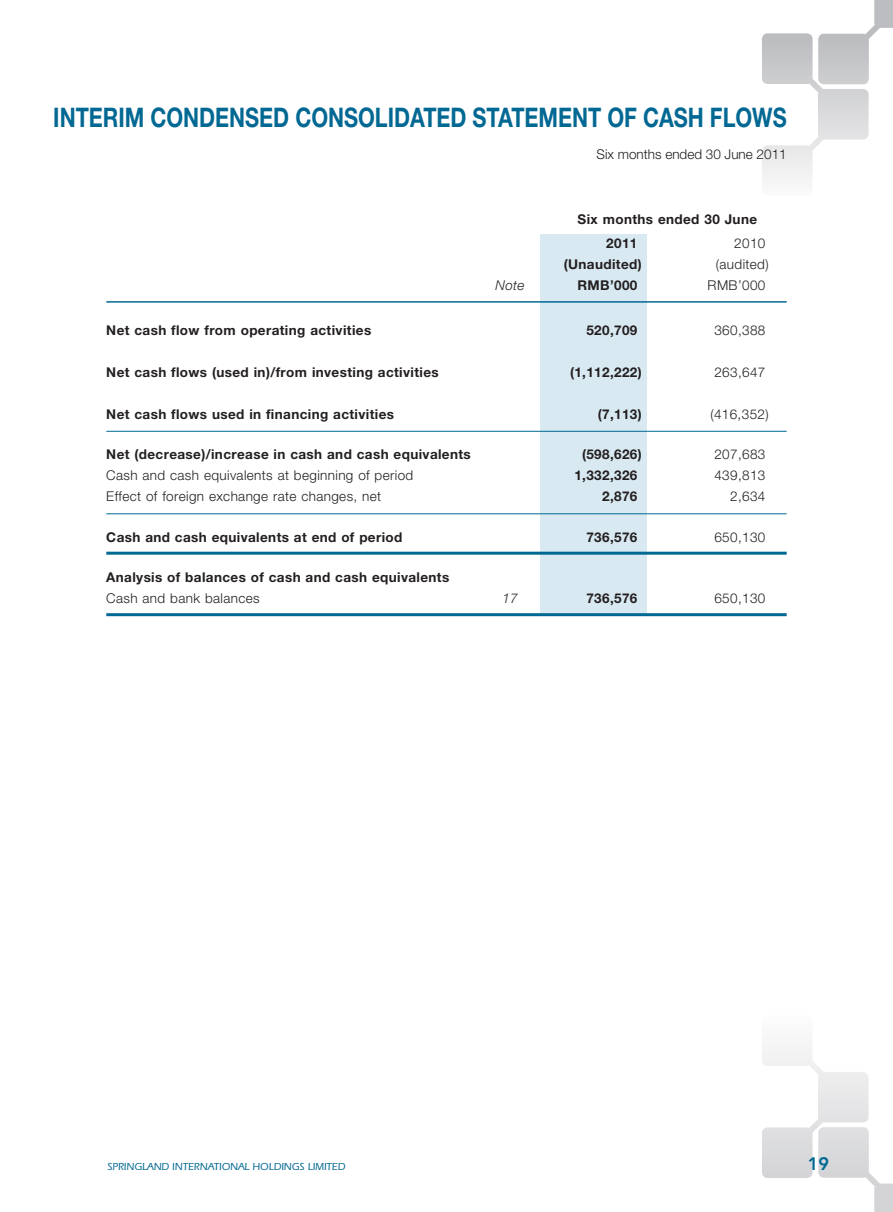
<style>
.page{position:relative;width:893px;height:1212px;background:#fff}
.page>*{position:absolute;margin:0;border:0;box-sizing:border-box;transform-origin:0 0}
.t1{font:700 27px "Helvetica Neue LT Std";color:#006893;scale:.8 1}
.t2{font:800 18px "Avenir LT Std";color:#006893}
.t3{font:700 13.5px/24px "Helvetica Neue LT Std";letter-spacing:.03em;color:#231f20}
.t4{font:300 13.5px "Helvetica Neue LT Std";letter-spacing:.03em;color:#231f20}
.t5{font:300 13.5px "Helvetica Neue LT Std";color:#231f20}
.t6{font:italic 300 13.5px "Helvetica Neue LT Std";letter-spacing:.03em;color:#231f20}
.t7{font:500 10.5px "ITC Eras Std";color:#006893}
</style>
<div class="page">
<svg style="left:762px;top:1047px;width:131px;height:165px"></svg>
<svg style="left:762px;top:0;width:131px;height:180px"></svg>
<div style="left:540px;top:234px;width:106px;height:381px;background:#d8e9f1"></div>
<hr style="left:106px;top:301px;width:681px;height:2px;background:#006893">
<hr style="left:106px;top:431px;width:681px;height:1px;background:#006893">
<hr style="left:106px;top:513px;width:681px;height:1px;background:#006893">
<hr style="left:106px;top:552px;width:681px;height:3px;background:#006893">
<hr style="left:106px;top:613px;width:681px;height:3px;background:#006893">
<h1 class="t1" style="left:53px;top:101px;width:918px">INTERIM CONDENSED CONSOLIDATED STATEMENT OF CASH FLOWS</h1>
<p class="t5" style="left:597px;top:146px;width:192px">Six months ended 30 June 2011</p>
<p class="t3" style="left:606px;top:207px;width:152px;text-indent:-29px">Six months ended 30 June<br>2011</p>
<p class="t4" style="left:734px;top:235px;width:33px">2010</p>
<p class="t3" style="left:564px;top:252px;width:80px">(Unaudited)</p>
<p class="t4" style="left:716px;top:256px;width:54px">(audited)</p>
<p class="t6" style="left:495px;top:277px;width:31px">Note</p>
<p class="t3" style="left:577px;top:273px;width:62px">RMB’000</p>
<p class="t4" style="left:708px;top:277px;width:59px">RMB’000</p>
<p class="t3" style="left:106px;top:318px;width:266px">Net cash flow from operating activities</p>
<p class="t3" style="left:586px;top:318px;width:53px">520,709</p>
<p class="t4" style="left:714px;top:322px;width:53px">360,388</p>
<p class="t3" style="left:106px;top:360px;width:334px">Net cash flows (used in)/from investing activities</p>
<p class="t3" style="left:570px;top:360px;width:73px">(1,112,222)</p>
<p class="t4" style="left:714px;top:364px;width:53px">263,647</p>
<p class="t3" style="left:106px;top:402px;width:289px">Net cash flows used in financing activities</p>
<p class="t3" style="left:598px;top:402px;width:46px">(7,113)</p>
<p class="t4" style="left:710px;top:406px;width:60px">(416,352)</p>
<p class="t3" style="left:106px;top:442px;width:366px">Net (decrease)/increase in cash and cash equivalents</p>
<p class="t3" style="left:582px;top:442px;width:61px">(598,626)</p>
<p class="t4" style="left:714px;top:446px;width:53px">207,683</p>
<p class="t4" style="left:106px;top:467px;width:308px">Cash and cash equivalents at beginning of period</p>
<p class="t3" style="left:574px;top:463px;width:65px">1,332,326</p>
<p class="t4" style="left:714px;top:467px;width:53px">439,813</p>
<p class="t4" style="left:106px;top:488px;width:276px">Effect of foreign exchange rate changes, net</p>
<p class="t3" style="left:602px;top:484px;width:37px">2,876</p>
<p class="t4" style="left:730px;top:488px;width:37px">2,634</p>
<p class="t3" style="left:106px;top:525px;width:298px">Cash and cash equivalents at end of period</p>
<p class="t3" style="left:586px;top:525px;width:53px">736,576</p>
<p class="t4" style="left:714px;top:529px;width:53px">650,130</p>
<p class="t3" style="left:106px;top:565px;width:345px">Analysis of balances of cash and cash equivalents</p>
<p class="t4" style="left:106px;top:590px;width:155px">Cash and bank balances</p>
<p class="t6" style="left:502px;top:590px;width:17px">17</p>
<p class="t3" style="left:586px;top:586px;width:53px">736,576</p>
<p class="t4" style="left:714px;top:590px;width:53px">650,130</p>
<p class="t7" style="left:107px;top:1160px;width:240px">SPRINGLAND INTERNATIONAL HOLDINGS LIMITED</p>
<h2 class="t2" style="left:808px;top:1153px;width:23px">19</h2>
</div>
